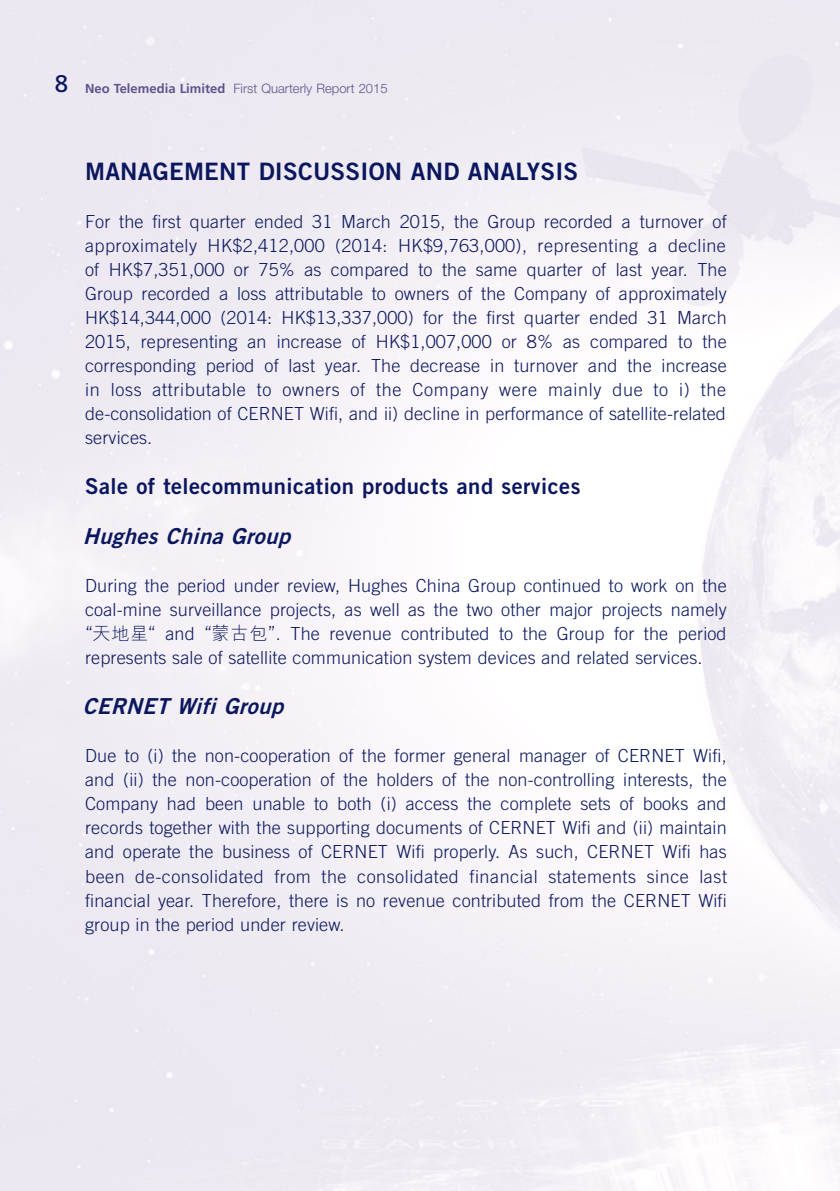
<style>
.page{position:relative;width:840px;height:1191px;background:#fff}
.page>*{position:absolute;margin:0;border:0;box-sizing:border-box;transform-origin:0 0}
.Heading_1{font:24px "Trade Gothic LT Std Bd 2";letter-spacing:.01em;color:#0a175f}
.Heading_2{font:22px "Trade Gothic LT Std Bd 2";letter-spacing:.02em;color:#0a175f}
.Heading_3{font:italic 22px "Trade Gothic LT Std Bd 2";color:#0a175f}
.Body_Text{font:300 18px/24px "Trade Gothic LT Std";letter-spacing:.01em;color:#0a175f;text-align:justify}
.t1{font:300 13px "Helvetica Neue LT Std";letter-spacing:.005em;color:#5d548d}
.s1{font-family:"Frutiger LT Std";font-weight:400;font-size:24px;color:#0a175f}
.s2{font-family:"Frutiger LT Std";font-weight:700}
.s3{font-family:"M Hei HK"}
</style>
<div class="page">
<p class="t1" style="left:55px;top:80px;width:334px"><span class="s1">8</span> <span class="s2">Neo Telemedia Limited</span> First Quarterly Report 2015</p>
<p class="Heading_1" style="left:85px;top:157px;width:494px">MANAGEMENT DISCUSSION AND ANALYSIS</p>
<p class="Body_Text" style="left:85px;top:210px;width:642px">For the first quarter ended 31 March 2015, the Group recorded a turnover of approximately HK$2,412,000 (2014: HK$9,763,000), representing a decline of HK$7,351,000 or 75% as compared to the same quarter of last year. The Group recorded a loss attributable to owners of the Company of approximately HK$14,344,000 (2014: HK$13,337,000) for the first quarter ended 31 March 2015, representing an increase of HK$1,007,000 or 8% as compared to the corresponding period of last year. The decrease in turnover and the increase in loss attributable to owners of the Company were mainly due to i) the de-consolidation of CERNET Wifi, and ii) decline in performance of satellite-related services.</p>
<p class="Heading_2" style="left:85px;top:473px;width:496px">Sale of telecommunication products and services</p>
<p class="Heading_3" style="left:83px;top:523px;width:215px">Hughes China Group</p>
<p class="Body_Text" style="left:85px;top:574px;width:642px">During the period under review, Hughes China Group continued to work on the coal-mine surveillance projects, as well as the two other major projects namely “<span class="s3">天地星</span>“ and “<span class="s3">蒙古包</span>”. The revenue contributed to the Group for the period represents sale of satellite communication system devices and related services.</p>
<p class="Heading_3" style="left:83px;top:693px;width:209px">CERNET Wifi Group</p>
<p class="Body_Text" style="left:85px;top:744px;width:643px">Due to (i) the non-cooperation of the former general manager of CERNET Wifi, and (ii) the non-cooperation of the holders of the non-controlling interests, the Company had been unable to both (i) access the complete sets of books and records together with the supporting documents of CERNET Wifi and (ii) maintain and operate the business of CERNET Wifi properly. As such, CERNET Wifi has been de-consolidated from the consolidated financial statements since last financial year. Therefore, there is no revenue contributed from the CERNET Wifi group in the period under review.</p>
</div>
